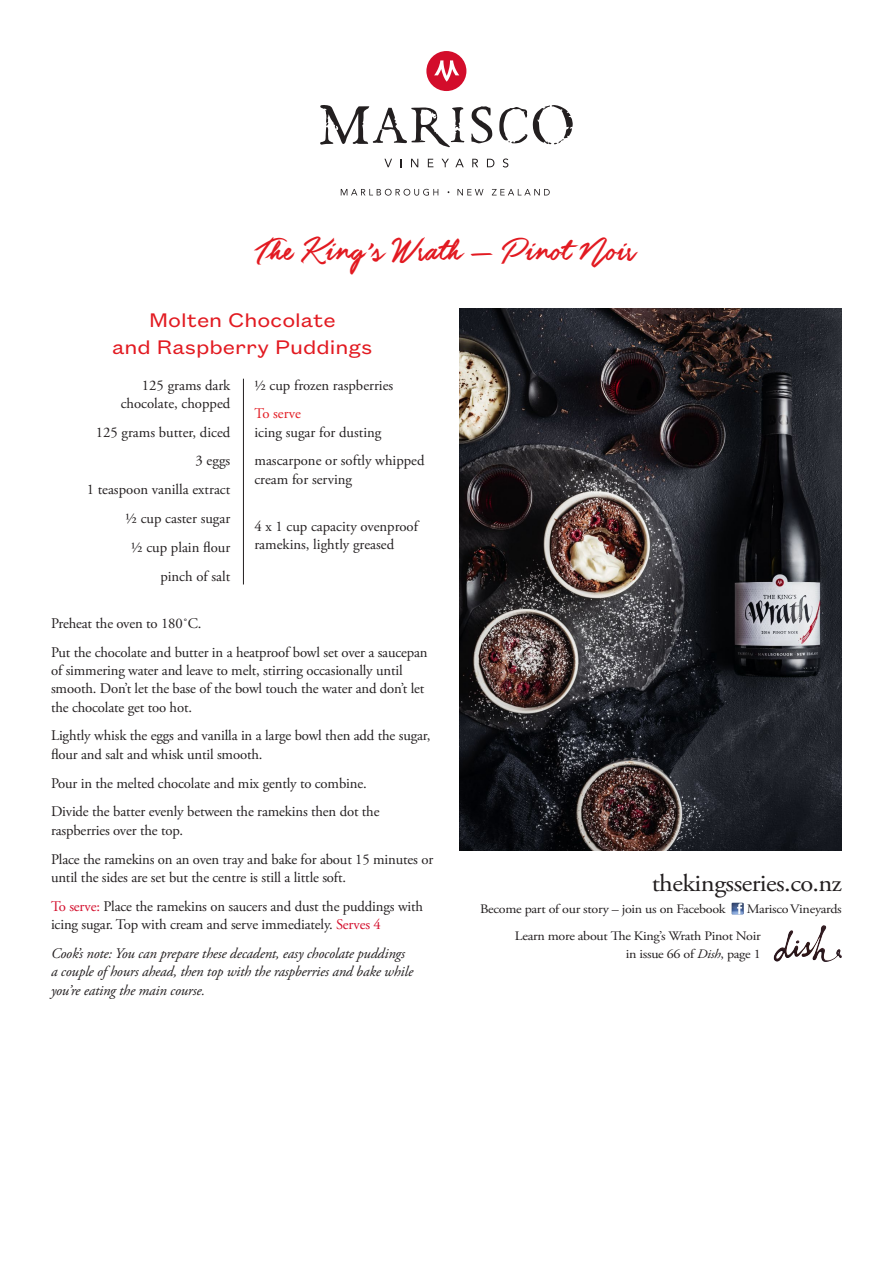
<style>
.page{position:relative;width:893px;height:1263px;background:#fff}
.page>*{position:absolute;margin:0;border:0;box-sizing:border-box;transform-origin:0 0}
.Quote_script{font:36px "Guld Script PERSONALUSEONLY";color:#e21a21}
.A_side_dishes_large{font:24.45px "Adobe Garamond Pro";letter-spacing:-.02em;color:#231f20;scale:1.08 1}
.A_side_dishes_large-2{font:21.6px/27px "Founders Grotesk Text";color:#e21a21;text-align:center;scale:1.08 1}
.ingredients{font:14.7px/18.3px "Adobe Garamond Pro";letter-spacing:-.01em;color:#231f20}
.ingredients-2{font:italic 14.7px/18.3px "Adobe Garamond Pro";letter-spacing:-.01em;color:#231f20}
.A_side_dishes_large-3{font:12.9px/18px "Adobe Garamond Pro";letter-spacing:-.02em;color:#231f20;text-align:right;scale:1.08 1}
.s1{color:#e21a21}
.s2{color:#d30d2b}
.s3{font-style:italic}
</style>
<div class="page">
<svg style="left:732px;top:902px;width:12px;height:12px"></svg>
<img style="left:459px;top:309px;width:383px;height:542px">
<img style="left:773px;top:929px;width:48px;height:32px">
<svg style="left:384px;top:159px;width:8px;height:8px"></svg>
<svg style="left:400px;top:159px;width:2px;height:8px"></svg>
<svg style="left:411px;top:159px;width:7px;height:8px"></svg>
<svg style="left:428px;top:159px;width:5px;height:8px"></svg>
<svg style="left:441px;top:159px;width:8px;height:8px"></svg>
<svg style="left:455px;top:159px;width:9px;height:8px"></svg>
<svg style="left:472px;top:159px;width:6px;height:8px"></svg>
<svg style="left:487px;top:159px;width:7px;height:8px"></svg>
<svg style="left:503px;top:158px;width:5px;height:10px"></svg>
<svg style="left:320px;top:105px;width:145px;height:42px"></svg>
<svg style="left:471px;top:106px;width:21px;height:38px"></svg>
<svg style="left:499px;top:105px;width:74px;height:40px"></svg>
<svg style="left:426px;top:51px;width:40px;height:40px"></svg>
<svg style="left:341px;top:189px;width:97px;height:7px"></svg>
<svg style="left:457px;top:189px;width:26px;height:6px"></svg>
<svg style="left:492px;top:189px;width:58px;height:6px"></svg>
<hr style="left:243px;top:379px;width:1px;height:205px;background:#231f20">
<p class="Quote_script" style="left:254px;top:230px;width:383px">The King’s Wrath — Pinot Noir</p>
<p class="A_side_dishes_large-2" style="left:112px;top:305px;width:242px">Molten Chocolate<br>and Raspberry Puddings</p>
<p class="ingredients" style="left:121px;top:376px;width:111px;text-align:right">125 grams dark chocolate, chopped</p>
<p class="ingredients" style="left:96px;top:423px;width:136px">125 grams butter, diced</p>
<p class="ingredients" style="left:196px;top:452px;width:36px">3 eggs</p>
<p class="ingredients" style="left:87px;top:481px;width:145px">1 teaspoon vanilla extract</p>
<p class="ingredients" style="left:126px;top:510px;width:106px">½ cup caster sugar</p>
<p class="ingredients" style="left:131px;top:538px;width:101px">½ cup plain flour</p>
<p class="ingredients" style="left:160px;top:567px;width:71px">pinch of salt</p>
<p class="ingredients" style="left:254px;top:376px;width:140px">½ cup frozen raspberries</p>
<p class="ingredients" style="left:254px;top:405px;width:128px"><span class="s1">To serve<br></span>icing sugar for dusting</p>
<p class="ingredients" style="left:254px;top:452px;width:172px">mascarpone or softly whipped cream for serving</p>
<p class="ingredients" style="left:254px;top:518px;width:165px">4 x 1 cup capacity ovenproof ramekins, lightly greased</p>
<p class="ingredients" style="left:51px;top:614px;width:152px">Preheat the oven to 180˚C.</p>
<p class="ingredients" style="left:51px;top:643px;width:378px">Put the chocolate and butter in a heatproof bowl set over a saucepan of simmering water and leave to melt, stirring occasionally until smooth. Don’t let the base of the bowl touch the water and don’t let the chocolate get too hot.</p>
<p class="ingredients" style="left:51px;top:727px;width:381px">Lightly whisk the eggs and vanilla in a large bowl then add the sugar, flour and salt and whisk until smooth.</p>
<p class="ingredients" style="left:51px;top:774px;width:317px">Pour in the melted chocolate and mix gently to combine.</p>
<p class="ingredients" style="left:51px;top:803px;width:330px">Divide the batter evenly between the ramekins then dot the raspberries over the top.</p>
<p class="ingredients" style="left:51px;top:850px;width:384px">Place the ramekins on an oven tray and bake for about 15 minutes or until the sides are set but the centre is still a little soft.</p>
<p class="ingredients" style="left:51px;top:897px;width:374px"><span class="s2">To serve:</span> Place the ramekins on saucers and dust the puddings with icing sugar. Top with cream and serve immediately. <span class="s2">Serves 4</span></p>
<p class="ingredients-2" style="left:51px;top:944px;width:364px">Cook’s note: You can prepare these decadent, easy chocolate puddings a couple of hours ahead, then top with the raspberries and bake while you’re eating the main course.</p>
<p class="A_side_dishes_large" style="left:652px;top:868px;width:178px">thekingsseries.co.nz</p>
<p class="A_side_dishes_large-3" style="left:480px;top:900px;width:229px">Become part of our story – join us on Facebook</p>
<p class="A_side_dishes_large-3" style="left:747px;top:900px;width:90px">Marisco Vineyards</p>
<p class="A_side_dishes_large-3" style="left:515px;top:927px;width:229px">Learn more about The King’s Wrath Pinot Noir in issue 66 of <span class="s3">Dish</span>, page 1</p>
</div>
